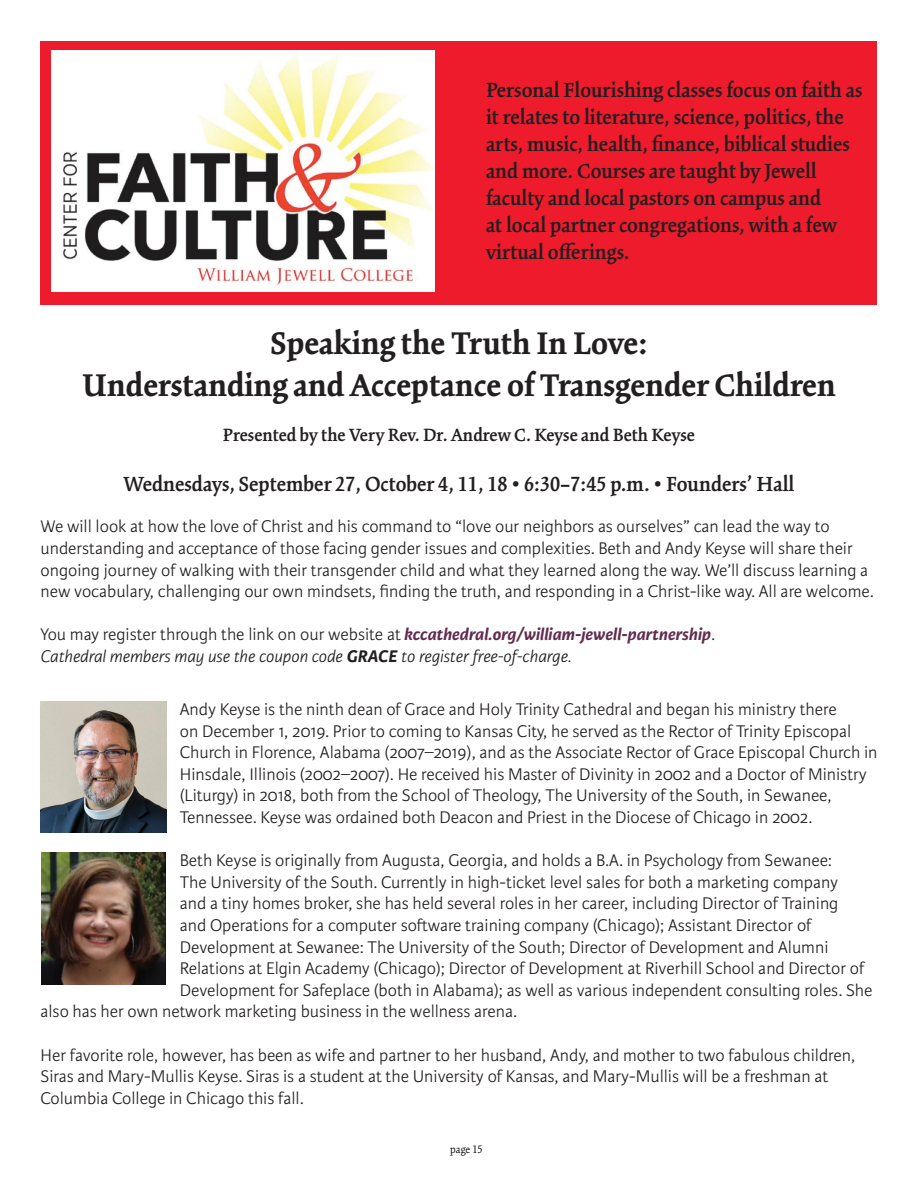
<style>
.page{position:relative;width:918px;height:1188px;background:#fff}
.page>*{position:absolute;margin:0;border:0;box-sizing:border-box;transform-origin:0 0}
.t1{font:700 34.5px/41.4px "Kinesis Pro 3";color:#231f20;text-align:center}
.t2{font:600 22.5px/27px "Kinesis Pro 3";color:#231f20}
.t3{font:600 19.5px "Kinesis Pro 3";color:#231f20}
.t4{font:300 18px/21.6px "Karmina Sans";color:#231f20}
.t5{font:italic 300 18px/21.6px "Karmina Sans";color:#231f20}
.t6{font:12px "Kinesis Pro 3";color:#231f20}
.s1{font-style:normal}
.s2{font-weight:700;color:#612c50}
.s3{font-weight:700}
</style>
<div class="page">
<div style="left:40px;top:41px;width:838px;height:263px;background:#ee1b2c"></div>
<img style="left:52px;top:50px;width:382px;height:242px">
<img style="left:40px;top:701px;width:126px;height:132px">
<img style="left:41px;top:853px;width:125px;height:131px">
<p class="t2" style="left:486px;top:76px;width:378px">Personal Flourishing classes focus on faith as it relates to literature, science, politics, the arts, music, health, finance, biblical studies and more. Courses are taught by Jewell faculty and local pastors on campus and<br>at local partner congregations, with a few virtual offerings.</p>
<h1 class="t1" style="left:82px;top:322px;width:755px">Speaking the Truth In Love:<br>Understanding and Acceptance of Transgender Children</h1>
<p class="t3" style="left:223px;top:423px;width:474px">Presented by the Very Rev. Dr. Andrew C. Keyse and Beth Keyse</p>
<p class="t2" style="left:123px;top:470px;width:673px">Wednesdays, September 27, October 4, 11, 18 • 6:30–7:45 p.m. • Founders’ Hall</p>
<p class="t4" style="left:40px;top:516px;width:835px">We will look at how the love of Christ and his command to “love our neighbors as ourselves” can lead the way to understanding and acceptance of those facing gender issues and complexities. Beth and Andy Keyse will share their ongoing journey of walking with their transgender child and what they learned along the way. We’ll discuss learning a new vocabulary, challenging our own mindsets, finding the truth, and responding in a Christ-like way. All are welcome.</p>
<p class="t5" style="left:40px;top:624px;width:676px"><span class="s1">You may register through the link on our website at</span> <span class="s2">kccathedral.org/william-jewell-partnership</span><span class="s1">.<br></span>Cathedral members may use the coupon code <span class="s3">GRACE</span> to register free-of-charge.</p>
<p class="t4" style="left:180px;top:699px;width:699px">Andy Keyse is the ninth dean of Grace and Holy Trinity Cathedral and began his ministry there<br>on December 1, 2019. Prior to coming to Kansas City, he served as the Rector of Trinity Episcopal Church in Florence, Alabama (2007–2019), and as the Associate Rector of Grace Episcopal Church in Hinsdale, Illinois (2002–2007). He received his Master of Divinity in 2002 and a Doctor of Ministry (Liturgy) in 2018, both from the School of Theology, The University of the South, in Sewanee, Tennessee. Keyse was ordained both Deacon and Priest in the Diocese of Chicago in 2002.</p>
<p class="t4" style="left:180px;top:850px;width:654px">Beth Keyse is originally from Augusta, Georgia, and holds a B.A. in Psychology from Sewanee:</p>
<p class="t4" style="left:180px;top:872px;width:660px">The University of the South. Currently in high-ticket level sales for both a marketing company</p>
<p class="t4" style="left:180px;top:893px;width:660px">and a tiny homes broker, she has held several roles in her career, including Director of Training</p>
<p class="t4" style="left:180px;top:915px;width:633px">and Operations for a computer software training company (Chicago); Assistant Director of</p>
<p class="t4" style="left:180px;top:936px;width:650px">Development at Sewanee: The University of the South; Director of Development and Alumni</p>
<p class="t4" style="left:180px;top:958px;width:686px">Relations at Elgin Academy (Chicago); Director of Development at Riverhill School and Director of</p>
<p class="t4" style="left:180px;top:980px;width:694px">Development for Safeplace (both in Alabama); as well as various independent consulting roles. She</p>
<p class="t4" style="left:40px;top:1001px;width:478px">also has her own network marketing business in the wellness arena.</p>
<p class="t4" style="left:40px;top:1044px;width:816px">Her favorite role, however, has been as wife and partner to her husband, Andy, and mother to two fabulous children,<br>Siras and Mary-Mullis Keyse. Siras is a student at the University of Kansas, and Mary-Mullis will be a freshman at<br>Columbia College in Chicago this fall.</p>
<p class="t6" style="left:450px;top:1142px;width:34px">page 15</p>
</div>
